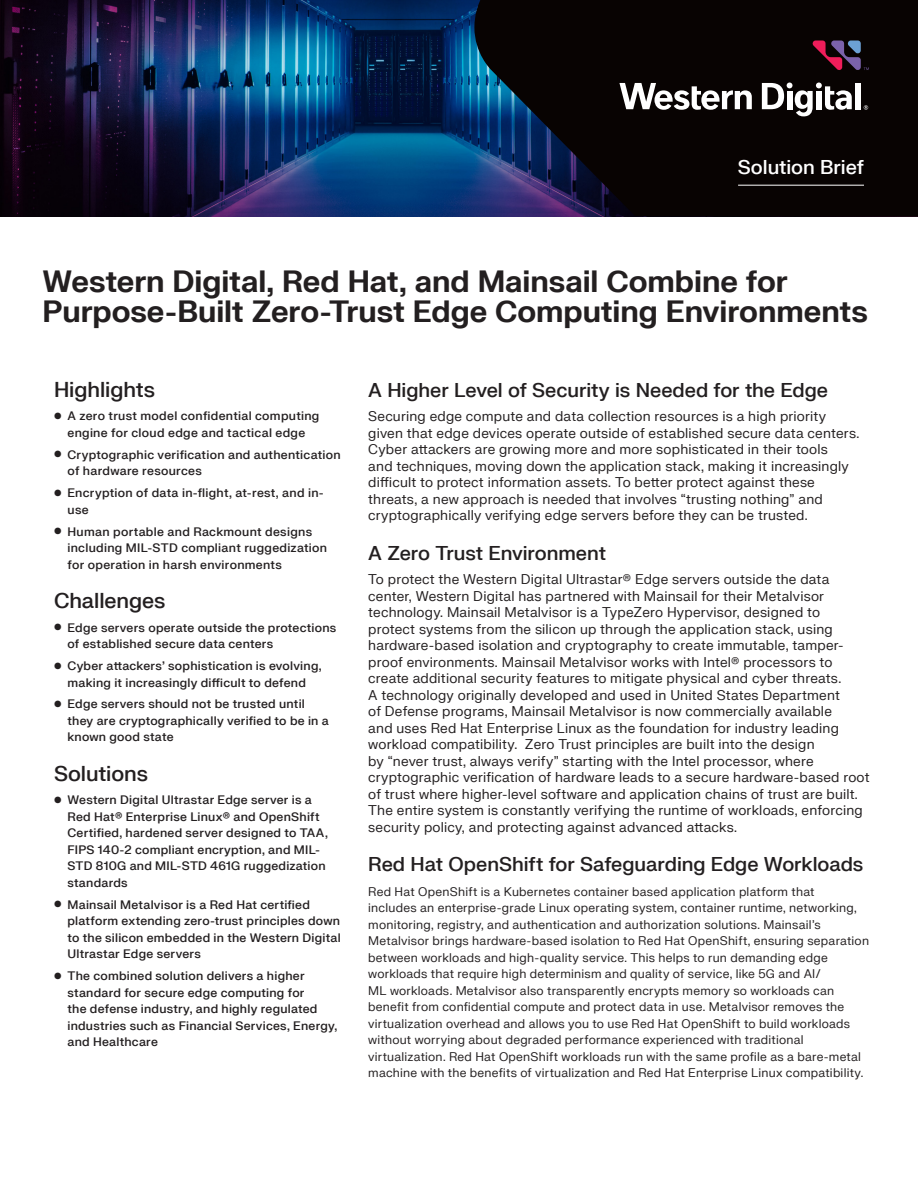
<style>
.page{position:relative;width:918px;height:1188px;background:#fff}
.page>*{position:absolute;margin:0;border:0;box-sizing:border-box;transform-origin:0 0}
.t1{font:700 30px/30px "FK Grotesk Neue";color:#231f20}
.t2{font:500 21px "FK Grotesk Neue";color:#231f20}
.t3{font:500 19.5px "FK Grotesk Neue";color:#231f20}
.t4{font:500 19.5px "FK Grotesk Neue";color:#fff}
.t5{font:13.5px/16.5px "FK Grotesk Neue";letter-spacing:.015em;color:#231f20}
.t6{font:500 12px/16.5px "FK Grotesk Neue";letter-spacing:.02em;color:#231f20}
.t7{font:12px/16.5px "FK Grotesk Neue";letter-spacing:.02em;color:#231f20}
</style>
<div class="page">
<img style="left:0;top:0;width:474px;height:216px">
<svg style="left:474px;top:0;width:444px;height:216px;background:#0b0b12"></svg>
<svg style="left:619px;top:83px;width:133px;height:27px"></svg>
<div style="left:855px;top:83px;width:6px;height:26px;background:#fff"></div>
<svg style="left:864px;top:105px;width:4px;height:5px"></svg>
<svg style="left:762px;top:83px;width:90px;height:33px"></svg>
<svg style="left:812px;top:41px;width:57px;height:30px;background:#452139"></svg>
<hr style="left:738px;top:185px;width:126px;height:1px;background:#fff">
<h3 class="t4" style="left:738px;top:153px;width:128px">Solution Brief</h3>
<h1 class="t1" style="left:43px;top:265px;width:827px">Western Digital, Red Hat, and Mainsail Combine for<br>Purpose-Built Zero-Trust Edge Computing Environments</h1>
<h2 class="t2" style="left:54px;top:374px;width:103px">Highlights</h2>
<p class="t6" style="left:54px;top:407px;width:267px;text-align:center">• A zero trust model confidential computing engine for cloud edge and tactical edge</p>
<p class="t6" style="left:68px;top:446px;width:275px;text-indent:-14px">• Cryptographic verification and authentication of hardware resources</p>
<p class="t6" style="left:68px;top:484px;width:258px;text-indent:-14px">• Encryption of data in-flight, at-rest, and in&shy;use</p>
<p class="t6" style="left:68px;top:523px;width:261px;text-indent:-14px">• Human portable and Rackmount designs including MIL-STD compliant ruggedization for operation in harsh environments</p>
<h2 class="t2" style="left:54px;top:585px;width:113px">Challenges</h2>
<p class="t6" style="left:68px;top:619px;width:270px;text-indent:-14px">• Edge servers operate outside the protections of established secure data centers</p>
<p class="t6" style="left:54px;top:657px;width:269px;text-align:center">• Cyber attackers’ sophistication is evolving, making it increasingly difficult to defend</p>
<p class="t6" style="left:68px;top:695px;width:263px;text-indent:-14px">• Edge servers should not be trusted until they are cryptographically verified to be in a known good state</p>
<h2 class="t2" style="left:54px;top:758px;width:96px">Solutions</h2>
<p class="t6" style="left:68px;top:791px;width:262px;text-indent:-14px">• Western Digital Ultrastar Edge server is a Red Hat® Enterprise Linux® and OpenShift Certified, hardened server designed to TAA, FIPS 140-2 compliant encryption, and MIL-STD 810G and MIL-STD 461G ruggedization standards</p>
<p class="t6" style="left:68px;top:896px;width:275px;text-indent:-14px">• Mainsail Metalvisor is a Red Hat certified platform extending zero-trust principles down to the silicon embedded in the Western Digital Ultrastar Edge servers</p>
<p class="t6" style="left:68px;top:967px;width:271px;text-indent:-14px">• The combined solution delivers a higher standard for secure edge computing for<br>the defense industry, and highly regulated industries such as Financial Services, Energy, and Healthcare</p>
<h3 class="t3" style="left:368px;top:375px;width:461px">A Higher Level of Security is Needed for the Edge</h3>
<p class="t5" style="left:368px;top:408px;width:493px">Securing edge compute and data collection resources is a high priority given that edge devices operate outside of established secure data centers.<br>Cyber attackers are growing more and more sophisticated in their tools<br>and techniques, moving down the application stack, making it increasingly difficult to protect information assets. To better protect against these threats, a new approach is needed that involves “trusting nothing” and cryptographically verifying edge servers before they can be trusted.</p>
<h3 class="t3" style="left:368px;top:538px;width:239px">A Zero Trust Environment</h3>
<p class="t5" style="left:368px;top:571px;width:503px">To protect the Western Digital Ultrastar® Edge servers outside the data center, Western Digital has partnered with Mainsail for their Metalvisor technology. Mainsail Metalvisor is a TypeZero Hypervisor, designed to protect systems from the silicon up through the application stack, using hardware-based isolation and cryptography to create immutable, tamper&shy;proof environments. Mainsail Metalvisor works with Intel® processors to create additional security features to mitigate physical and cyber threats.<br>A technology originally developed and used in United States Department<br>of Defense programs, Mainsail Metalvisor is now commercially available<br>and uses Red Hat Enterprise Linux as the foundation for industry leading workload compatibility. Zero Trust principles are built into the design<br>by “never trust, always verify” starting with the Intel processor, where cryptographic verification of hardware leads to a secure hardware-based root of trust where higher-level software and application chains of trust are built.<br>The entire system is constantly verifying the runtime of workloads, enforcing security policy, and protecting against advanced attacks.</p>
<h3 class="t3" style="left:368px;top:850px;width:497px">Red Hat OpenShift for Safeguarding Edge Workloads</h3>
<p class="t7" style="left:368px;top:883px;width:502px">Red Hat OpenShift is a Kubernetes container based application platform that<br>includes an enterprise-grade Linux operating system, container runtime, networking, monitoring, registry, and authentication and authorization solutions. Mainsail’s Metalvisor brings hardware-based isolation to Red Hat OpenShift, ensuring separation between workloads and high-quality service. This helps to run demanding edge workloads that require high determinism and quality of service, like 5G and AI/<br>ML workloads. Metalvisor also transparently encrypts memory so workloads can benefit from confidential compute and protect data in use. Metalvisor removes the virtualization overhead and allows you to use Red Hat OpenShift to build workloads without worrying about degraded performance experienced with traditional virtualization. Red Hat OpenShift workloads run with the same profile as a bare-metal machine with the benefits of virtualization and Red Hat Enterprise Linux compatibility.</p>
</div>
